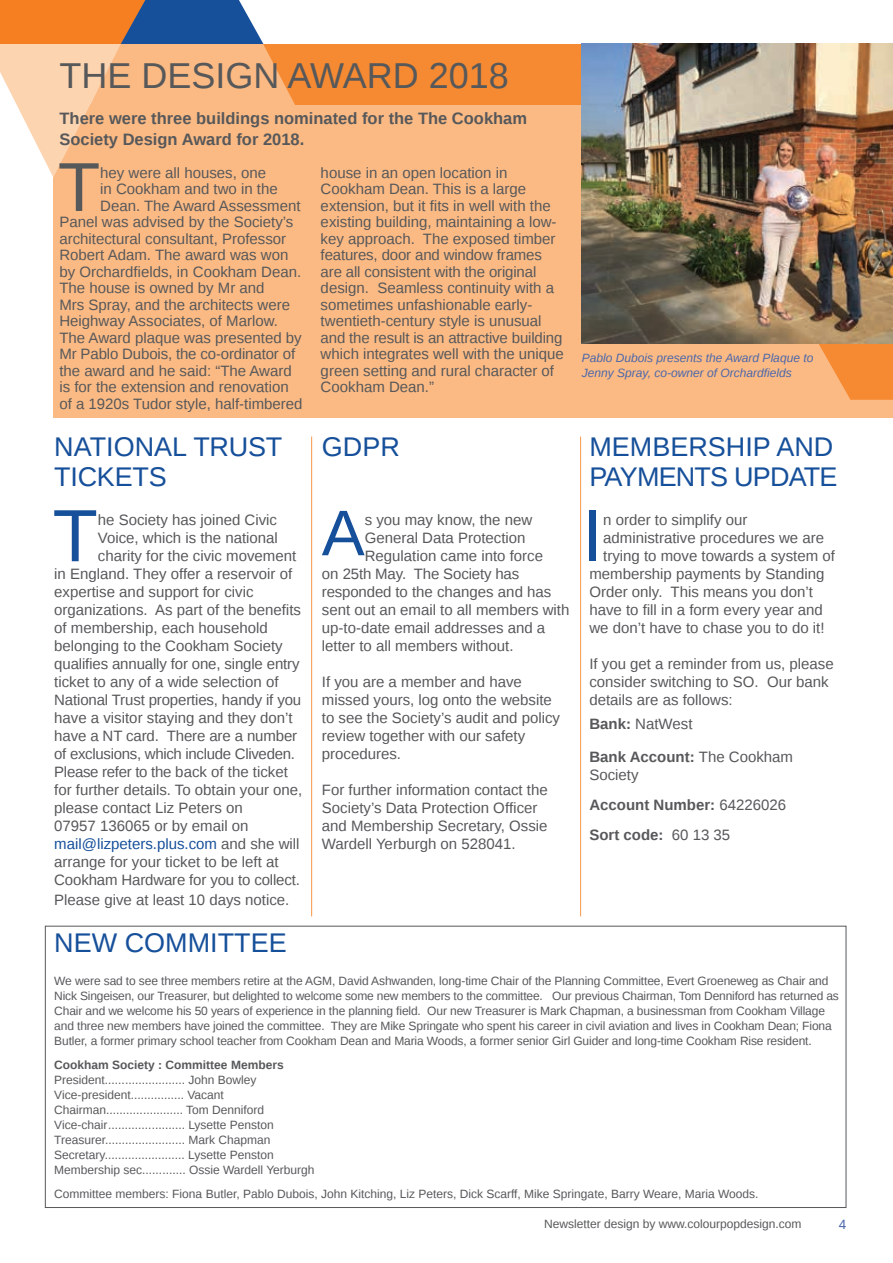
<style>
.page{position:relative;width:893px;height:1263px;background:#fff}
.page>*{position:absolute;margin:0;border:0;box-sizing:border-box;transform-origin:0 0}
.t1{font:74.1px "Liberation Sans";color:#164f9a}
.t2{font:69.3px "Liberation Sans";color:#57585a}
.t3{font:64.5px "Liberation Sans";color:#164f9a}
.t4{font:36px "Liberation Sans";color:#57585a}
.t5{font:27px/30px "Liberation Sans";color:#164f9a}
.t6{font:27px/30px "Liberation Sans";letter-spacing:-.03em;color:#164f9a}
.t7{font:700 16.5px/21px "Liberation Sans";color:#57585a}
.t8{font:15px/16.5px "Liberation Sans";color:#57585a}
.t9{font:15px "Liberation Sans";letter-spacing:-.02em;color:#57585a}
.t10{font:700 15px/30px "Liberation Sans";color:#57585a}
.t11{font:15px "Liberation Sans";color:#164f9a}
.t12{font:13.5px "Liberation Sans";color:#4b67aa}
.t13{font:12px/15px "Liberation Sans";letter-spacing:-.01em;color:#57585a}
.t14{font:italic 12px/15px "Liberation Sans";color:#4b67aa}
.t15{font:700 12px "Liberation Sans";color:#57585a}
.s1{color:#57585a}
.s2{font-weight:700}
.s3{font-weight:400}
</style>
<div class="page">
<hr style="left:311px;top:437px;width:1px;height:479px;background:#f79647">
<hr style="left:580px;top:437px;width:1px;height:479px;background:#f79647">
<div style="left:53px;top:104px;width:840px;height:313px;background:#fbba84"></div>
<div style="left:142px;top:44px;width:751px;height:60px;background:#f58a32"></div>
<svg style="left:263px;top:44px;width:70px;height:61px"></svg>
<svg style="left:0;top:0;width:263px;height:177px"></svg>
<svg style="left:819px;top:344px;width:74px;height:56px;fill:#f58a32"></svg>
<img style="left:582px;top:44px;width:311px;height:300px">
<h3 class="t4" style="left:59px;top:55px;width:451px">THE DESIGN AWARD 2018</h3>
<p class="t7" style="left:59px;top:107px;width:469px">There were three buildings nominated for the The Cookham<br>Society Design Award for 2018.</p>
<h2 class="t2" style="left:58px;top:148px;width:44px">T</h2>
<p class="t8" style="left:100px;top:165px;width:167px">hey were all houses, one</p>
<p class="t8" style="left:321px;top:165px;width:245px">house in an open location in Cookham Dean. This is a large extension, but it fits in well with the existing building, maintaining a low&shy;key approach. The exposed timber features, door and window frames are all consistent with the original design. Seamless continuity with a sometimes unfashionable early&shy;twentieth-century style is unusual and the result is an attractive building which integrates well with the unique green setting and rural character of Cookham Dean.”</p>
<p class="t8" style="left:100px;top:182px;width:179px">in Cookham and two in the</p>
<p class="t8" style="left:100px;top:198px;width:202px">Dean. The Award Assessment</p>
<p class="t8" style="left:59px;top:215px;width:236px">Panel was advised by the Society’s</p>
<p class="t8" style="left:59px;top:231px;width:228px">architectural consultant, Professor</p>
<p class="t8" style="left:59px;top:248px;width:230px">Robert Adam. The award was won</p>
<p class="t8" style="left:59px;top:264px;width:243px">by Orchardfields, in Cookham Dean.</p>
<p class="t8" style="left:59px;top:281px;width:207px">The house is owned by Mr and</p>
<p class="t8" style="left:59px;top:297px;width:232px">Mrs Spray, and the architects were</p>
<p class="t8" style="left:59px;top:314px;width:220px">Heighway Associates, of Marlow.</p>
<p class="t8" style="left:59px;top:330px;width:244px">The Award plaque was presented by</p>
<p class="t8" style="left:59px;top:347px;width:237px">Mr Pablo Dubois, the co-ordinator of</p>
<p class="t8" style="left:59px;top:363px;width:234px">the award and he said: “The Award</p>
<p class="t8" style="left:59px;top:380px;width:231px">is for the extension and renovation</p>
<p class="t8" style="left:59px;top:396px;width:245px">of a 1920s Tudor style, half-timbered</p>
<h3 class="t5" style="left:54px;top:433px;width:229px">NATIONAL TRUST<br>TICKETS</h3>
<h1 class="t1" style="left:53px;top:494px;width:47px">T</h1>
<p class="t8" style="left:98px;top:512px;width:181px">he Society has joined Civic</p>
<p class="t8" style="left:98px;top:530px;width:182px">Voice, which is the national</p>
<p class="t8" style="left:98px;top:548px;width:200px">charity for the civic movement</p>
<p class="t8" style="left:54px;top:566px;width:239px">in England. They offer a reservoir of</p>
<p class="t8" style="left:54px;top:584px;width:201px">expertise and support for civic</p>
<p class="t8" style="left:54px;top:602px;width:248px">organizations. As part of the benefits</p>
<p class="t8" style="left:54px;top:620px;width:215px">of membership, each household</p>
<p class="t8" style="left:54px;top:638px;width:230px">belonging to the Cookham Society</p>
<p class="t8" style="left:54px;top:656px;width:247px">qualifies annually for one, single entry</p>
<p class="t8" style="left:54px;top:674px;width:226px">ticket to any of a wide selection of</p>
<p class="t8" style="left:54px;top:692px;width:248px">National Trust properties, handy if you</p>
<p class="t8" style="left:54px;top:710px;width:240px">have a visitor staying and they don’t</p>
<p class="t8" style="left:54px;top:728px;width:244px">have a NT card. There are a number</p>
<p class="t9" style="left:54px;top:746px;width:242px">of exclusions, which include Cliveden.</p>
<p class="t9" style="left:54px;top:764px;width:235px">Please refer to the back of the ticket</p>
<p class="t8" style="left:54px;top:782px;width:250px">for further details. To obtain your one,</p>
<p class="t8" style="left:54px;top:800px;width:190px">please contact Liz Peters on</p>
<p class="t8" style="left:54px;top:818px;width:196px">07957 136065 or by email on</p>
<p class="t11" style="left:54px;top:836px;width:247px">mail@lizpeters.plus.com <span class="s1">and she will</span></p>
<p class="t8" style="left:54px;top:854px;width:226px">arrange for your ticket to be left at</p>
<p class="t8" style="left:54px;top:872px;width:247px">Cookham Hardware for you to collect.</p>
<p class="t8" style="left:54px;top:892px;width:237px">Please give at least 10 days notice.</p>
<h3 class="t5" style="left:322px;top:433px;width:80px">GDPR</h3>
<h3 class="t3" style="left:322px;top:496px;width:44px">A</h3>
<p class="t8" style="left:365px;top:512px;width:169px">s you may know, the new</p>
<p class="t8" style="left:365px;top:530px;width:162px">General Data Protection</p>
<p class="t8" style="left:365px;top:548px;width:180px">Regulation came into force</p>
<p class="t8" style="left:322px;top:566px;width:199px">on 25th May. The Society has</p>
<p class="t8" style="left:322px;top:584px;width:231px">responded to the changes and has</p>
<p class="t8" style="left:322px;top:602px;width:249px">sent out an email to all members with</p>
<p class="t8" style="left:322px;top:620px;width:225px">up-to-date email addresses and a</p>
<p class="t8" style="left:322px;top:638px;width:193px">letter to all members without.</p>
<p class="t8" style="left:322px;top:674px;width:240px;line-height:18px">If you are a member and have missed yours, log onto the website to see the Society’s audit and policy review together with our safety procedures.</p>
<p class="t8" style="left:322px;top:782px;width:227px;line-height:18px">For further information contact the Society’s Data Protection Officer and Membership Secretary, Ossie Wardell Yerburgh on 528041.</p>
<p class="t14" style="left:582px;top:350px;width:233px">Pablo Dubois presents the Award Plaque to<br>Jenny Spray, co-owner of Orchardfields</p>
<h3 class="t6" style="left:589px;top:433px;width:250px">MEMBERSHIP AND<br>PAYMENTS UPDATE</h3>
<h1 class="t1" style="left:583px;top:494px;width:22px">I</h1>
<p class="t8" style="left:603px;top:512px;width:146px">n order to simplify our</p>
<p class="t8" style="left:603px;top:530px;width:222px">administrative procedures we are</p>
<p class="t8" style="left:603px;top:548px;width:233px">trying to move towards a system of</p>
<p class="t8" style="left:589px;top:566px;width:237px">membership payments by Standing</p>
<p class="t8" style="left:589px;top:584px;width:225px">Order only. This means you don’t</p>
<p class="t8" style="left:589px;top:602px;width:235px">have to fill in a form every year and</p>
<p class="t8" style="left:589px;top:620px;width:237px">we don’t have to chase you to do it!</p>
<p class="t8" style="left:589px;top:656px;width:246px;line-height:18px">If you get a reminder from us, please consider switching to SO. Our bank details are as follows:</p>
<p class="t8" style="left:589px;top:716px;width:105px"><span class="s2">Bank:</span> NatWest</p>
<p class="t8" style="left:589px;top:749px;width:205px;line-height:18px"><span class="s2">Bank Account:</span> The Cookham<br>Society</p>
<p class="t10" style="left:589px;top:790px;width:198px">Account Number: <span class="s3">64226026<br></span>Sort code: <span class="s3">60 13 35</span></p>
<h3 class="t5" style="left:54px;top:929px;width:234px">NEW COMMITTEE</h3>
<p class="t13" style="left:54px;top:974px;width:786px">We were sad to see three members retire at the AGM, David Ashwanden, long-time Chair of the Planning Committee, Evert Groeneweg as Chair and Nick Singeisen, our Treasurer, but delighted to welcome some new members to the committee. Our previous Chairman, Tom Denniford has returned as Chair and we welcome his 50 years of experience in the planning field. Our new Treasurer is Mark Chapman, a businessman from Cookham Village and three new members have joined the committee. They are Mike Springate who spent his career in civil aviation and lives in Cookham Dean; Fiona Butler, a former primary school teacher from Cookham Dean and Maria Woods, a former senior Girl Guider and long-time Cookham Rise resident.</p>
<p class="t15" style="left:54px;top:1057px;width:231px">Cookham Society : Committee Members</p>
<p class="t13" style="left:54px;top:1073px;width:262px">President........................ John Bowley Vice-president................ Vacant Chairman....................... Tom Denniford Vice-chair....................... Lysette Penston Treasurer........................ Mark Chapman Secretary........................ Lysette Penston Membership sec............. Ossie Wardell Yerburgh</p>
<p class="t13" style="left:54px;top:1187px;width:706px">Committee members: Fiona Butler, Pablo Dubois, John Kitching, Liz Peters, Dick Scarff, Mike Springate, Barry Weare, Maria Woods.</p>
<p class="t13" style="left:544px;top:1217px;width:259px">Newsletter design by www.colourpopdesign.com</p>
<p class="t12" style="left:839px;top:1217px;width:9px">4</p>
</div>
